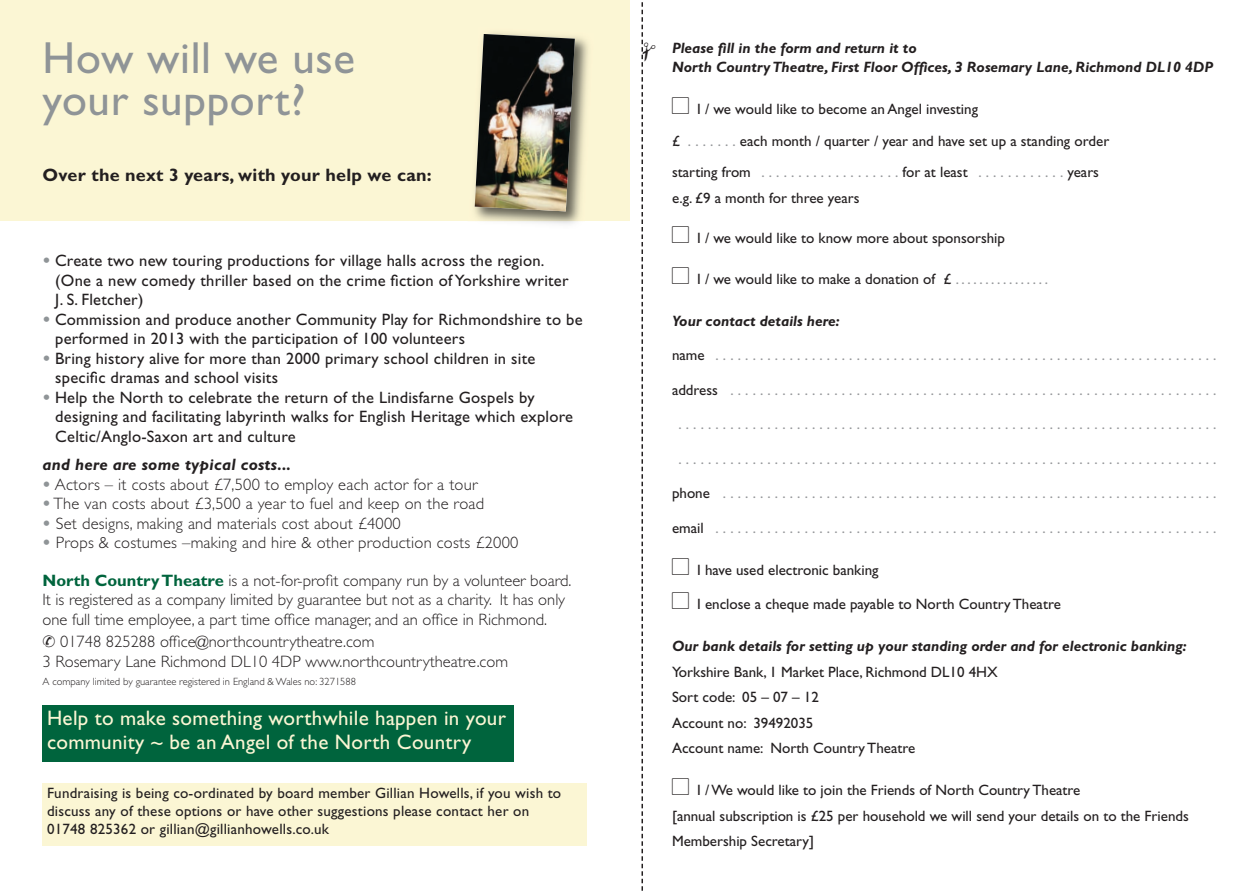
<style>
.page{position:relative;width:1259px;height:893px;background:#fff}
.page>*{position:absolute;margin:0;border:0;box-sizing:border-box;transform-origin:0 0}
.t1{font:45px/42px "Gill Sans";letter-spacing:.015em;color:#8f9497}
.t2{font:21px/24px "Gill Sans";letter-spacing:.015em;color:#fbf6d4}
.t3{font:700 18px "Gill Sans";letter-spacing:.015em;color:#231f20}
.t4{font:300 16.5px/19.5px "Gill Sans";color:#231f20}
.t5{font:16.5px/19.5px "Gill Sans";letter-spacing:.015em;color:#231f20}
.t6{font:italic 700 16.5px "Gill Sans";letter-spacing:.015em;color:#231f20}
.t7{font:15px/25.5px "Gill Sans";color:#231f20}
.t8{font:15px "Gill Sans";color:#939598}
.t9{font:italic 700 15px/19.5px "Gill Sans";color:#231f20}
.t10{font:300 10.5px "Gill Sans";color:#231f20}
.s1{font-weight:800;color:#8f9497}
.s2{font-weight:700;color:#00643d}
.s3{color:#939598}
.s4{color:#231f20}
</style>
<div class="page">
<div style="left:0;top:0;width:629px;height:221px;background:#fbf6d4"></div>
<div style="left:43px;top:784px;width:544px;height:62px;background:#fbf6d4"></div>
<div style="left:43px;top:705px;width:471px;height:56px;background:#00643d"></div>
<img style="left:474px;top:33px;width:114px;height:188px">
<img style="left:475px;top:34px;width:100px;height:177px">
<svg style="left:641px;top:2px;width:2px;height:889px"></svg>
<h1 class="t1" style="left:43px;top:41px;width:314px">How will we use your support?</h1>
<p class="t3" style="left:43px;top:168px;width:391px">Over the next 3 years, with your help we can:</p>
<p class="t5" style="left:55px;top:253px;width:515px;text-indent:-13px"><span class="s1">•</span> Create two new touring productions for village halls across the region. (One a new comedy thriller based on the crime fiction of Yorkshire writer<br>J. S. Fletcher)</p>
<p class="t5" style="left:55px;top:311px;width:529px;text-indent:-13px"><span class="s1">•</span> Commission and produce another Community Play for Richmondshire to be performed in 2013 with the participation of 100 volunteers</p>
<p class="t5" style="left:55px;top:350px;width:481px;text-indent:-13px"><span class="s1">•</span> Bring history alive for more than 2000 primary school children in site specific dramas and school visits</p>
<p class="t5" style="left:55px;top:389px;width:519px;text-indent:-13px"><span class="s1">•</span> Help the North to celebrate the return of the Lindisfarne Gospels by designing and facilitating labyrinth walks for English Heritage which explore<br>Celtic/Anglo-Saxon art and culture</p>
<p class="t6" style="left:43px;top:459px;width:250px">and here are some typical costs...</p>
<p class="t4" style="left:43px;top:476px;width:436px"><span class="s1">•</span> Actors – it costs about £7,500 to employ each actor for a tour</p>
<p class="t4" style="left:43px;top:496px;width:443px"><span class="s1">•</span> The van costs about £3,500 a year to fuel and keep on the road</p>
<p class="t4" style="left:43px;top:515px;width:360px"><span class="s1">•</span> Set designs, making and materials cost about £4000</p>
<p class="t4" style="left:43px;top:535px;width:477px"><span class="s1">•</span> Props &amp; costumes –making and hire &amp; other production costs £2000</p>
<p class="t4" style="left:43px;top:572px;width:530px"><span class="s2">North CountryTheatre</span> is a not-for-profit company run by a volunteer board.<br>It is registered as a company limited by guarantee but not as a charity. It has only one full time employee, a part time office manager, and an office in Richmond.</p>
<p class="t4" style="left:43px;top:634px;width:467px">✆ 01748 825288 office@northcountrytheatre.com<br>3 Rosemary Lane Richmond DL10 4DP www.northcountrytheatre.com</p>
<p class="t10" style="left:43px;top:677px;width:315px">A company limited by guarantee registered in England &amp; Wales no: 3271588</p>
<h2 class="t2" style="left:47px;top:708px;width:460px">Help to make something worthwhile happen in your community ~ be an Angel of the North Country</h2>
<p class="t7" style="left:47px;top:786px;width:516px;line-height:18px">Fundraising is being co-ordinated by board member Gillian Howells, if you wish to discuss any of these options or have other suggestions please contact her on<br>01748 825362 or gillian@gillianhowells.co.uk</p>
<p class="t9" style="left:672px;top:39px;width:542px">Please fill in the form and return it to<br>North CountryTheatre, First Floor Offices, 3 Rosemary Lane, Richmond DL10 4DP</p>
<p class="t7" style="left:672px;top:95px;width:439px;line-height:31.5px;text-indent:25px">I / we would like to become an Angel investing<br>£ <span class="s3">. . . . . . .</span> each month / quarter / year and have set up a standing order starting from <span class="s3">. . . . . . . . . . . . . . . . . . .</span> for at least <span class="s3">. . . . . . . . . . . .</span> years</p>
<p class="t7" style="left:672px;top:186px;width:189px">e.g. £9 a month for three years</p>
<p class="t7" style="left:697px;top:227px;width:309px">I / we would like to know more about sponsorship</p>
<p class="t7" style="left:697px;top:267px;width:352px">I/wewouldliketomakeadonationof £<span class="s3">................</span></p>
<p class="t9" style="left:672px;top:312px;width:169px">Your contact details here:</p>
<p class="t8" style="left:672px;top:350px;width:546px"><span class="s4">name</span> . . . . . . . . . . . . . . . . . . . . . . . . . . . . . . . . . . . . . . . . . . . . . . . . . . . . . . . . . . . . . . . . . . . .</p>
<p class="t8" style="left:672px;top:384px;width:546px"><span class="s4">address</span> . . . . . . . . . . . . . . . . . . . . . . . . . . . . . . . . . . . . . . . . . . . . . . . . . . . . . . . . . . . . . . . . . .</p>
<p class="t8" style="left:678px;top:419px;width:539px">. . . . . . . . . . . . . . . . . . . . . . . . . . . . . . . . . . . . . . . . . . . . . . . . . . . . . . . . . . . . . . . . . . . . . . . . .</p>
<p class="t8" style="left:678px;top:453px;width:539px">. . . . . . . . . . . . . . . . . . . . . . . . . . . . . . . . . . . . . . . . . . . . . . . . . . . . . . . . . . . . . . . . . . . . . . . . .</p>
<p class="t8" style="left:672px;top:488px;width:546px"><span class="s4">phone</span> . . . . . . . . . . . . . . . . . . . . . . . . . . . . . . . . . . . . . . . . . . . . . . . . . . . . . . . . . . . . . . . . . . .</p>
<p class="t8" style="left:672px;top:522px;width:546px"><span class="s4">email</span> . . . . . . . . . . . . . . . . . . . . . . . . . . . . . . . . . . . . . . . . . . . . . . . . . . . . . . . . . . . . . . . . . . . .</p>
<p class="t7" style="left:697px;top:558px;width:183px">I have used electronic banking</p>
<p class="t7" style="left:697px;top:593px;width:365px">I enclose a cheque made payable to North Country Theatre</p>
<p class="t9" style="left:672px;top:638px;width:516px">Our bank details for setting up your standing order and for electronic banking:</p>
<p class="t7" style="left:672px;top:660px;width:327px">Yorkshire Bank, 1 Market Place, Richmond DL10 4HX<br>Sort code: 05 – 07 – 12<br>Account no: 39492035<br>Account name: North Country Theatre</p>
<p class="t7" style="left:672px;top:779px;width:518px;text-indent:25px">I /We would like to join the Friends of North Country Theatre<br>[annual subscription is £25 per household we will send your details on to the Friends<br>Membership Secretary]</p>
</div>
